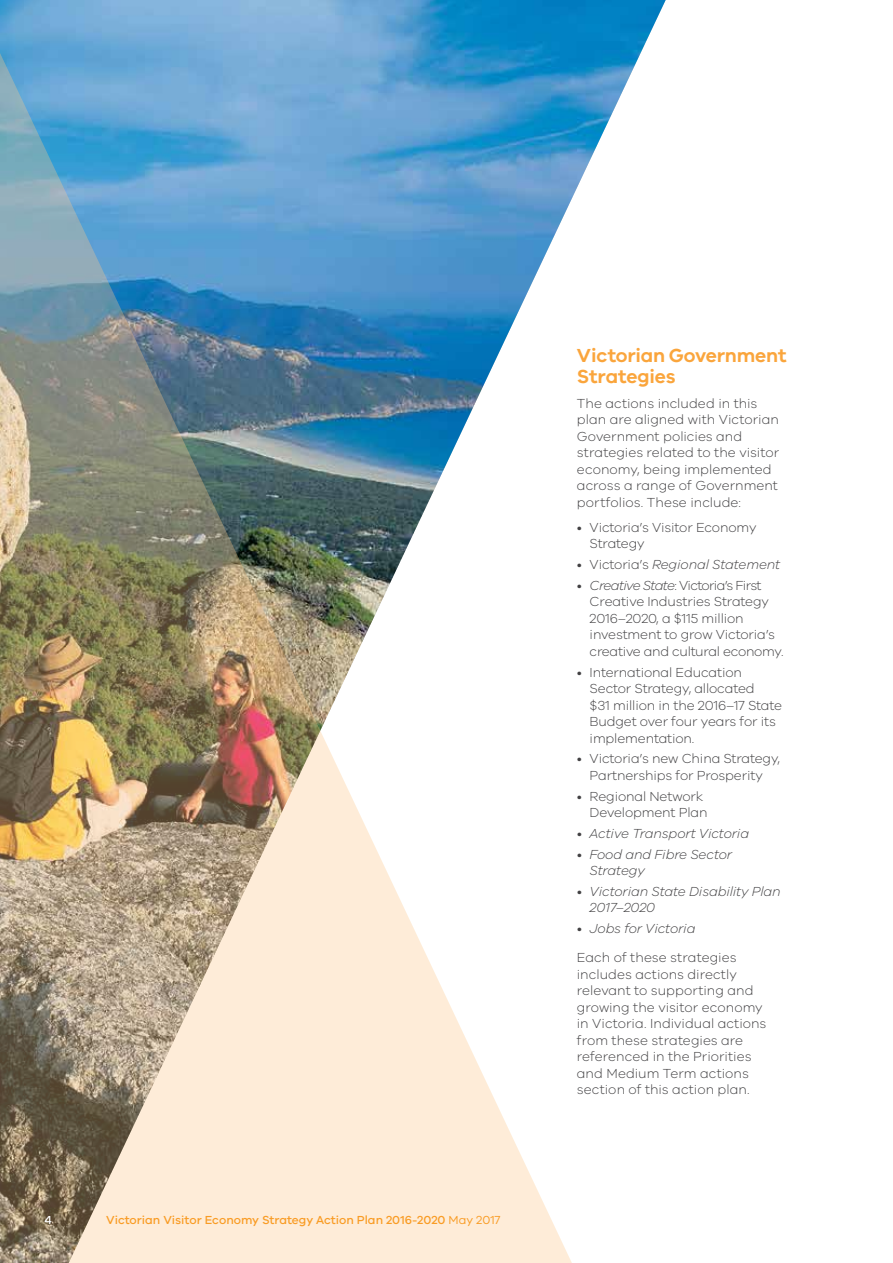
<style>
.page{position:relative;width:893px;height:1263px;background:#fff}
.page>*{position:absolute;margin:0;border:0;box-sizing:border-box;transform-origin:0 0}
.t1{font:600 19.5px/21px "VIC";letter-spacing:-.01em;color:#faa53c}
.t2{font:300 13.5px/16.5px "VIC";letter-spacing:-.01em;color:#414042}
.t3{font:italic 300 13.5px/16.5px "VIC";letter-spacing:-.01em;color:#414042}
.t4{font:500 12px "VIC";color:#f99c25}
.t5{font:500 12px "VIC";color:#fff}
.s1{font-weight:400}
.s2{font-style:normal}
.s3{font-style:italic}
</style>
<div class="page">
<img style="left:606px;top:0;width:60px;height:126px">
<img style="left:0;top:0;width:606px;height:1263px">
<p class="t5" style="left:45px;top:1213px;width:9px">4</p>
<p class="t4" style="left:106px;top:1213px;width:396px">Victorian Visitor Economy Strategy Action Plan 2016-2020 <span class="s1">May 2017</span></p>
<h1 class="t1" style="left:577px;top:344px;width:211px">Victorian Government<br>Strategies</h1>
<p class="t2" style="left:577px;top:394px;width:204px">The actions included in this plan are aligned with Victorian<br>Government policies and strategies related to the visitor economy, being implemented across a range of Government portfolios. These include:</p>
<p class="t2" style="left:590px;top:518px;width:168px;text-indent:-13px">• Victoria’s Visitor Economy<br>Strategy</p>
<p class="t3" style="left:577px;top:556px;width:205px"><span class="s2">• Victoria’s</span> Regional Statement</p>
<p class="t2" style="left:590px;top:576px;width:196px;text-indent:-13px">• <span class="s3">Creative State</span>: Victoria’s First<br>Creative Industries Strategy<br>2016–2020, a $115 million investment to grow Victoria’s creative and cultural economy.</p>
<p class="t2" style="left:590px;top:663px;width:194px;text-indent:-13px">• International Education<br>Sector Strategy, allocated<br>$31 million in the 2016–17 State<br>Budget over four years for its implementation.</p>
<p class="t2" style="left:577px;top:750px;width:205px;text-align:center">• Victoria’s new China Strategy,<br>Partnerships for Prosperity</p>
<p class="t2" style="left:590px;top:787px;width:119px;text-indent:-13px">• Regional Network<br>Development Plan</p>
<p class="t3" style="left:577px;top:824px;width:174px">• Active Transport Victoria</p>
<p class="t3" style="left:590px;top:845px;width:144px;text-indent:-13px">• Food and Fibre Sector<br>Strategy</p>
<p class="t3" style="left:590px;top:882px;width:193px;text-indent:-13px">• Victorian State Disability Plan<br>2017–2020</p>
<p class="t3" style="left:577px;top:920px;width:120px">• Jobs for Victoria</p>
<p class="t2" style="left:577px;top:949px;width:191px">Each of these strategies includes actions directly relevant to supporting and growing the visitor economy in Victoria. Individual actions from these strategies are referenced in the Priorities and Medium Term actions section of this action plan.</p>
</div>
